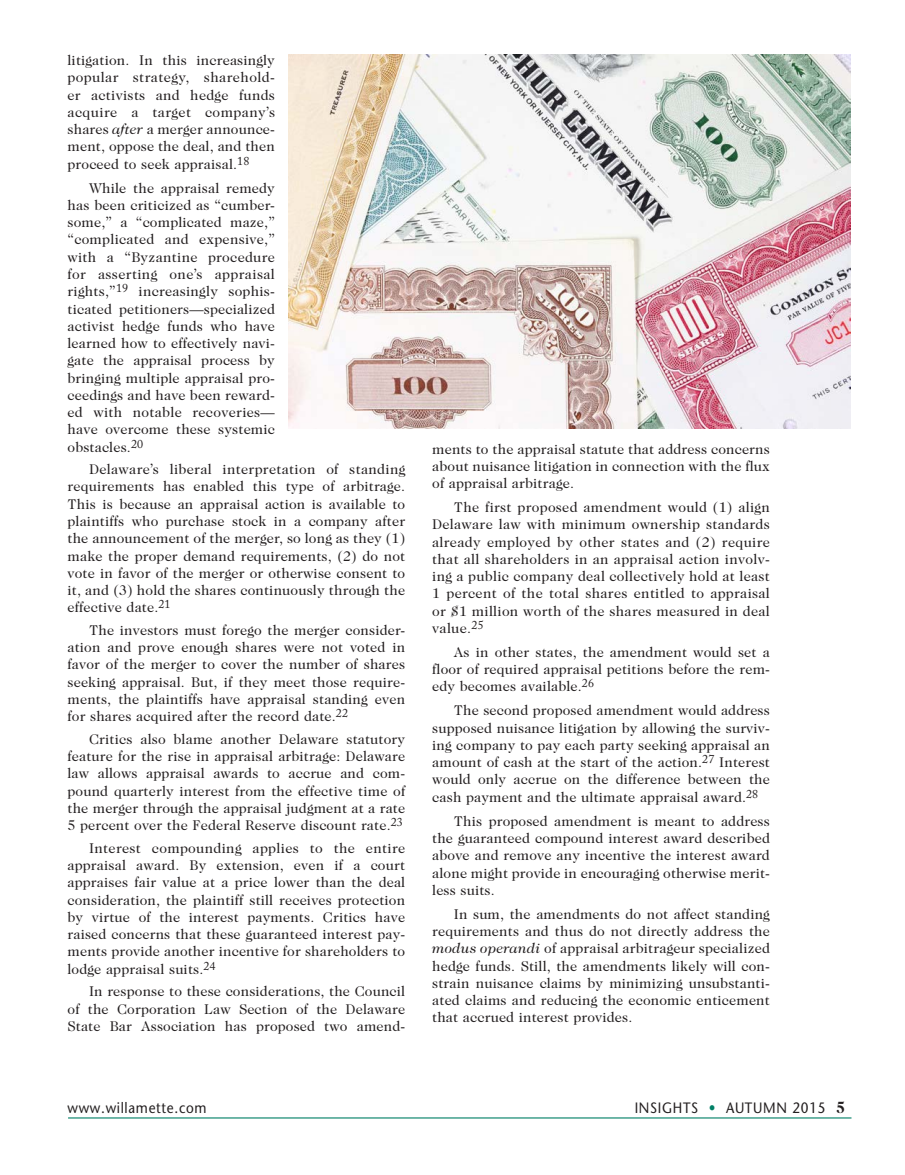
<style>
.page{position:relative;width:905px;height:1175px;background:#fff}
.page>*{position:absolute;margin:0;border:0;box-sizing:border-box;transform-origin:0 0}
.t1{font:15px "Stone Sans";letter-spacing:.05em;color:#231f20;scale:.9 1}
.body{font:14.25px/17.2px "Caslon Two Twenty Four";letter-spacing:.01em;color:#231f20;text-align:justify}
.body__Intro_Paragr{font:14.25px/17.2px "Caslon Two Twenty Four";letter-spacing:.01em;color:#231f20;text-align:justify}
.s1{font-style:italic}
.s2{color:#008066}
.s3{font-family:"Caslon Two Twenty Four";font-weight:700;font-size:16.5px}
</style>
<div class="page">
<hr style="left:68px;top:1117px;width:783px;height:1px;background:#008066">
<img style="left:288px;top:54px;width:562px;height:375px">
<p class="body__Intro_Paragr" style="left:68px;top:52px;width:209px">litigation. In this increasingly popular strategy, sharehold&shy;er activists and hedge funds acquire a target company’s shares <span class="s1">after</span> a merger announce&shy;ment, oppose the deal, and then proceed to seek appraisal.<sup>18</sup></p>
<p class="body" style="left:67px;top:179px;width:209px;text-indent:22px">While the appraisal remedy has been criticized as “cumber&shy;some,” a “complicated maze,” “complicated and expensive,” with a “Byzantine procedure for asserting one’s appraisal rights,”<sup>19</sup> increasingly sophis&shy;ticated petitioners—specialized activist hedge funds who have learned how to effectively navi&shy;gate the appraisal process by bringing multiple appraisal pro&shy;ceedings and have been reward&shy;ed with notable recoveries— have overcome these systemic obstacles.<sup>20</sup></p>
<p class="body" style="left:67px;top:460px;width:339px;text-indent:22px">Delaware’s liberal interpretation of standing requirements has enabled this type of arbitrage.<br>This is because an appraisal action is available to plaintiffs who purchase stock in a company after the announcement of the merger, so long as they (1) make the proper demand requirements, (2) do not vote in favor of the merger or otherwise consent to it, and (3) hold the shares continuously through the effective date.<sup>21</sup></p>
<p class="body" style="left:67px;top:621px;width:339px;text-indent:22px">The investors must forego the merger consider&shy;ation and prove enough shares were not voted in favor of the merger to cover the number of shares seeking appraisal. But, if they meet those require&shy;ments, the plaintiffs have appraisal standing even for shares acquired after the record date.<sup>22</sup></p>
<p class="body" style="left:67px;top:730px;width:339px;text-indent:22px">Critics also blame another Delaware statutory feature for the rise in appraisal arbitrage: Delaware law allows appraisal awards to accrue and com&shy;pound quarterly interest from the effective time of the merger through the appraisal judgment at a rate 5 percent over the Federal Reserve discount rate.<sup>23</sup></p>
<p class="body" style="left:67px;top:839px;width:339px;text-indent:22px">Interest compounding applies to the entire appraisal award. By extension, even if a court appraises fair value at a price lower than the deal consideration, the plaintiff still receives protection by virtue of the interest payments. Critics have raised concerns that these guaranteed interest pay&shy;ments provide another incentive for shareholders to lodge appraisal suits.<sup>24</sup></p>
<p class="body" style="left:67px;top:982px;width:339px;text-indent:22px">In response to these considerations, the Council of the Corporation Law Section of the Delaware State Bar Association has proposed two amend-</p>
<p class="body" style="left:432px;top:440px;width:339px">ments to the appraisal statute that address concerns about nuisance litigation in connection with the flux of appraisal arbitrage.</p>
<p class="body" style="left:432px;top:498px;width:339px;text-indent:22px">The first proposed amendment would (1) align Delaware law with minimum ownership standards already employed by other states and (2) require that all shareholders in an appraisal action involv&shy;ing a public company deal collectively hold at least 1 percent of the total shares entitled to appraisal or $1 million worth of the shares measured in deal value.<sup>25</sup></p>
<p class="body" style="left:432px;top:643px;width:339px;text-indent:22px">As in other states, the amendment would set a floor of required appraisal petitions before the rem&shy;edy becomes available.<sup>26</sup></p>
<p class="body" style="left:432px;top:702px;width:339px;text-indent:22px">The second proposed amendment would address supposed nuisance litigation by allowing the surviv&shy;ing company to pay each party seeking appraisal an amount of cash at the start of the action.<sup>27</sup> Interest would only accrue on the difference between the cash payment and the ultimate appraisal award.<sup>28</sup></p>
<p class="body" style="left:432px;top:812px;width:339px;text-indent:22px">This proposed amendment is meant to address the guaranteed compound interest award described above and remove any incentive the interest award alone might provide in encouraging otherwise merit&shy;less suits.</p>
<p class="body" style="left:432px;top:905px;width:339px;text-indent:22px">In sum, the amendments do not affect standing requirements and thus do not directly address the <span class="s1">modus operandi</span> of appraisal arbitrageur specialized hedge funds. Still, the amendments likely will con&shy;strain nuisance claims by minimizing unsubstanti&shy;ated claims and reducing the economic enticement that accrued interest provides.</p>
<p class="t1" style="left:68px;top:1098px;width:156px">www.willamette. com</p>
<p class="t1" style="left:634px;top:1098px;width:235px">INSIGHTS <span class="s2">•</span> AUTUMN 2015 <span class="s3">5</span></p>
</div>
